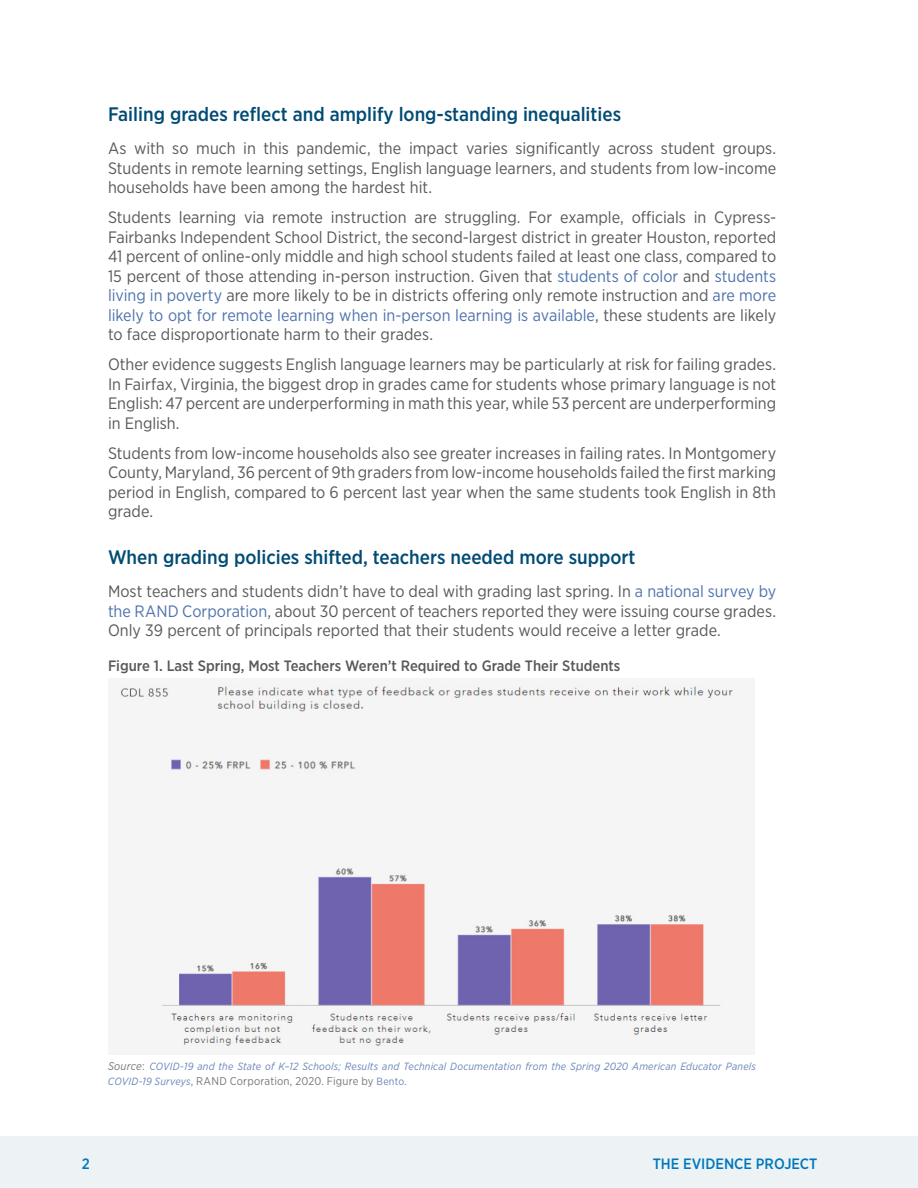
<style>
.page{position:relative;width:918px;height:1188px;background:#fff}
.page>*{position:absolute;margin:0;border:0;box-sizing:border-box;transform-origin:0 0}
.t1{font:500 19.5px "Gotham Narrow";color:#004b74}
.t2{font:16.5px/19.5px "Gotham Narrow";color:#58595b;text-align:justify}
.t3{font:500 15px "Gotham Narrow";color:#58595b}
.t4{font:500 15px "Gotham Narrow";color:#0078bb}
.t5{font:500 15px "Gotham Narrow";color:#0178ba}
.t6{font:11.25px "Gotham Narrow";letter-spacing:.015em;color:#77787b}
.t7{font:italic 10.5px "Gotham Narrow";letter-spacing:.015em;color:#6b85b9}
.s1{color:#4f73ad}
.s2{font-size:11.25px;color:#77787b}
.s3{font-style:normal;font-size:11.25px;color:#77787b}
.s4{font-style:italic;font-size:10.5px;color:#6b85b9}
.s5{font-size:10.5px;color:#6b85b9}
</style>
<div class="page">
<div style="left:0;top:1136px;width:918px;height:52px;background:#edf2f5"></div>
<img style="left:120px;top:685px;width:615px;height:362px">
<p class="t1" style="left:108px;top:102px;width:515px">Failing grades reflect and amplify long-standing inequalities</p>
<p class="t2" style="left:108px;top:138px;width:670px">As with so much in this pandemic, the impact varies significantly across student groups.<br>Students in remote learning settings, English language learners, and students from low-income households have been among the hardest hit.</p>
<p class="t2" style="left:108px;top:207px;width:670px">Students learning via remote instruction are struggling. For example, officials in Cypress-Fairbanks Independent School District, the second-largest district in greater Houston, reported 41 percent of online-only middle and high school students failed at least one class, compared to 15 percent of those attending in-person instruction. Given that <span class="s1">students of color</span> and <span class="s1">students living in poverty</span> are more likely to be in districts offering only remote instruction and <span class="s1">are more likely to opt for remote learning when in-person learning is available</span>, these students are likely to face disproportionate harm to their grades.</p>
<p class="t2" style="left:108px;top:354px;width:670px">Other evidence suggests English language learners may be particularly at risk for failing grades.<br>In Fairfax, Virginia, the biggest drop in grades came for students whose primary language is not English: 47 percent are underperforming in math this year, while 53 percent are underperforming in English.</p>
<p class="t2" style="left:108px;top:443px;width:670px">Students from low-income households also see greater increases in failing rates. In Montgomery County, Maryland, 36 percent of 9th graders from low-income households failed the first marking period in English, compared to 6 percent last year when the same students took English in 8th grade.</p>
<p class="t1" style="left:108px;top:545px;width:529px">When grading policies shifted, teachers needed more support</p>
<p class="t2" style="left:108px;top:581px;width:670px">Most teachers and students didn’t have to deal with grading last spring. In <span class="s1">a national survey by the RAND Corporation</span>, about 30 percent of teachers reported they were issuing course grades.<br>Only 39 percent of principals reported that their students would receive a letter grade.</p>
<p class="t3" style="left:108px;top:656px;width:514px">Figure 1. Last Spring, Most Teachers Weren’t Required to Grade Their Students</p>
<p class="t7" style="left:108px;top:1060px;width:650px"><span class="s2">Source</span><span class="s3">:</span> COVID-19 and the State of K–12 Schools; Results and Technical Documentation from the Spring 2020 American Educator Panels</p>
<p class="t6" style="left:108px;top:1074px;width:300px"><span class="s4">COVID-19 Surveys</span>, RAND Corporation, 2020. Figure by <span class="s5">Bento.</span></p>
<p class="t5" style="left:82px;top:1154px;width:10px">2</p>
<p class="t4" style="left:653px;top:1154px;width:166px">THE EVIDENCE PROJECT</p>
</div>
